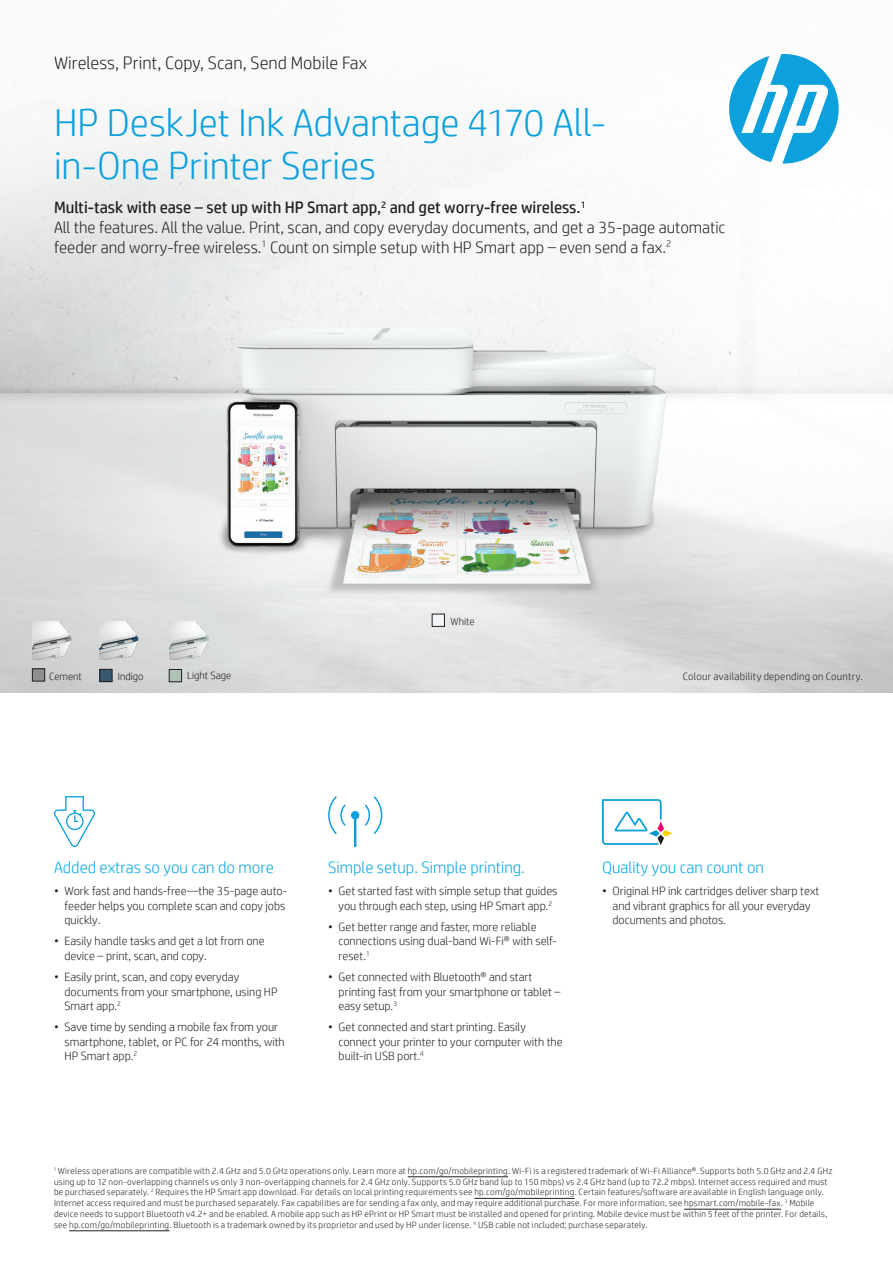
<style>
.page{position:relative;width:893px;height:1263px;background:#fff}
.page>*{position:absolute;margin:0;border:0;box-sizing:border-box;transform-origin:0 0}
.Title_12_14{font:300 39px/43.2px "HP Simplified";color:#0ca0dd}
.Title_12_14-2{font:300 18px "HP Simplified";color:#231f20}
.t1{font:300 16.5px/19.8px "HP Simplified";color:#231f20}
.t2{font:300 16.5px "HP Simplified";color:#00a5e3}
.t3{font:300 12px/14.4px "HP Simplified";color:#231f20}
.Sources_Caption_8_10{font:300 10.5px "HP Simplified";letter-spacing:.02em;color:#231f20}
.Sources_Caption_8_10-2{font:300 10.5px "HP Simplified";color:#231f20}
.Sources_Caption_8_10-3{font:300 9px/10.8px "HP Simplified";letter-spacing:.03em;color:#231f20}
.s1{font-weight:400}
</style>
<div class="page">
<img style="left:0;top:15px;width:893px;height:677px">
<div style="left:169px;top:669px;width:13px;height:13px;background:#aec3b3"></div>
<div style="left:169px;top:669px;width:13px;height:13px;border:1px solid #231f20"></div>
<div style="left:100px;top:669px;width:12px;height:13px;background:#365870"></div>
<div style="left:100px;top:669px;width:12px;height:13px;border:1px solid #231f20"></div>
<div style="left:32px;top:669px;width:13px;height:12px;background:#908e8c"></div>
<div style="left:32px;top:669px;width:13px;height:12px;border:1px solid #231f20"></div>
<div style="left:432px;top:614px;width:12px;height:12px;background:#f3f6f8"></div>
<div style="left:432px;top:614px;width:13px;height:13px;border:1px solid #231f20"></div>
<img style="left:32px;top:622px;width:44px;height:38px">
<img style="left:169px;top:622px;width:44px;height:38px">
<img style="left:100px;top:622px;width:43px;height:38px">
<hr style="left:408px;top:1176px;width:100px;height:1px;background:#231f20">
<hr style="left:474px;top:1198px;width:101px;height:1px;background:#231f20">
<hr style="left:684px;top:1209px;width:97px;height:1px;background:#231f20">
<hr style="left:69px;top:1230px;width:100px;height:1px;background:#231f20">
<svg style="left:729px;top:54px;width:110px;height:110px"></svg>
<svg style="left:54px;top:796px;width:41px;height:51px"></svg>
<svg style="left:365px;top:796px;width:17px;height:38px"></svg>
<svg style="left:328px;top:796px;width:31px;height:51px"></svg>
<svg style="left:602px;top:799px;width:71px;height:46px"></svg>
<p class="Title_12_14-2" style="left:54px;top:52px;width:315px">Wireless, Print, Copy, Scan, Send Mobile Fax</p>
<p class="Title_12_14" style="left:54px;top:100px;width:554px">HP DeskJet Ink Advantage 4170 All&shy;in-One Printer Series</p>
<p class="t1" style="left:54px;top:197px;width:673px"><span class="s1">Multi-task with ease – set up with HP Smart app,</span><sup>2</sup> <span class="s1">and get worry-free wireless.</span><sup>1<br></sup>All the features. All the value. Print, scan, and copy everyday documents, and get a 35-page automatic feeder and worry-free wireless.<sup>1</sup> Count on simple setup with HP Smart app – even send a fax.<sup>2</sup></p>
<p class="Sources_Caption_8_10" style="left:451px;top:616px;width:26px">White</p>
<p class="Sources_Caption_8_10" style="left:49px;top:670px;width:34px">Cement</p>
<p class="Sources_Caption_8_10-2" style="left:187px;top:669px;width:46px">Light Sage</p>
<p class="Sources_Caption_8_10" style="left:683px;top:671px;width:182px">Colour availability depending on Country.</p>
<p class="Sources_Caption_8_10" style="left:118px;top:670px;width:27px">Indigo</p>
<p class="t2" style="left:54px;top:858px;width:221px">Added extras so you can do more</p>
<p class="t2" style="left:328px;top:858px;width:198px">Simple setup. Simple printing.</p>
<p class="t2" style="left:602px;top:858px;width:164px">Quality you can count on</p>
<p class="t3" style="left:64px;top:884px;width:224px;text-indent:-10px">• Work fast and hands-free—the 35-page auto&shy;feeder helps you complete scan and copy jobs quickly.</p>
<p class="t3" style="left:64px;top:934px;width:202px;text-indent:-10px">• Easily handle tasks and get a lot from one device – print, scan, and copy.</p>
<p class="t3" style="left:64px;top:970px;width:215px;text-indent:-10px">• Easily print, scan, and copy everyday documents from your smartphone, using HP<br>Smart app.<sup>2</sup></p>
<p class="t3" style="left:64px;top:1020px;width:222px;text-indent:-10px">• Save time by sending a mobile fax from your smartphone, tablet, or PC for 24 months, with<br>HP Smart app.<sup>2</sup></p>
<p class="t3" style="left:328px;top:884px;width:231px;text-align:center">• Get started fast with simple setup that guides you through each step, using HP Smart app.<sup>2</sup></p>
<p class="t3" style="left:339px;top:919px;width:220px;text-indent:-10px">• Get better range and faster, more reliable connections using dual-band Wi-Fi® with self&shy;reset.<sup>1</sup></p>
<p class="t3" style="left:339px;top:970px;width:223px;text-indent:-10px">• Get connected with Bluetooth® and start printing fast from your smartphone or tablet – easy setup.<sup>3</sup></p>
<p class="t3" style="left:339px;top:1020px;width:225px;text-indent:-10px">• Get connected and start printing. Easily connect your printer to your computer with the built-in USB port.<sup>4</sup></p>
<p class="t3" style="left:612px;top:884px;width:208px;text-indent:-10px">• Original HP ink cartridges deliver sharp text and vibrant graphics for all your everyday documents and photos.</p>
<p class="Sources_Caption_8_10-3" style="left:54px;top:1165px;width:780px"><sup>1</sup> Wireless operations are compatible with 2.4 GHz and 5.0 GHz operations only. Learn more at hp.com/go/mobileprinting. Wi-Fi is a registered trademark of Wi-Fi Alliance®. Supports both 5.0 GHz and 2.4 GHz using up to 12 non-overlapping channels vs only 3 non-overlapping channels for 2.4 GHz only. Supports 5.0 GHz band (up to 150 mbps) vs 2.4 GHz band (up to 72.2 mbps). Internet access required and must be purchased separately. <sup>2</sup> Requires the HP Smart app download. For details on local printing requirements see hp.com/go/mobileprinting. Certain features/software are available in English language only.<br>Internet access required and must be purchased separately. Fax capabilities are for sending a fax only, and may require additional purchase. For more information, see hpsmart.com/mobile-fax. <sup>3</sup> Mobile device needs to support Bluetooth v4.2+ and be enabled. A mobile app such as HP ePrint or HP Smart must be installed and opened for printing. Mobile device must be within 5 feet of the printer. For details, see hp.com/go/mobileprinting. Bluetooth is a trademark owned by its proprietor and used by HP under license. <sup>4</sup> USB cable not included; purchase separately.</p>
</div>
